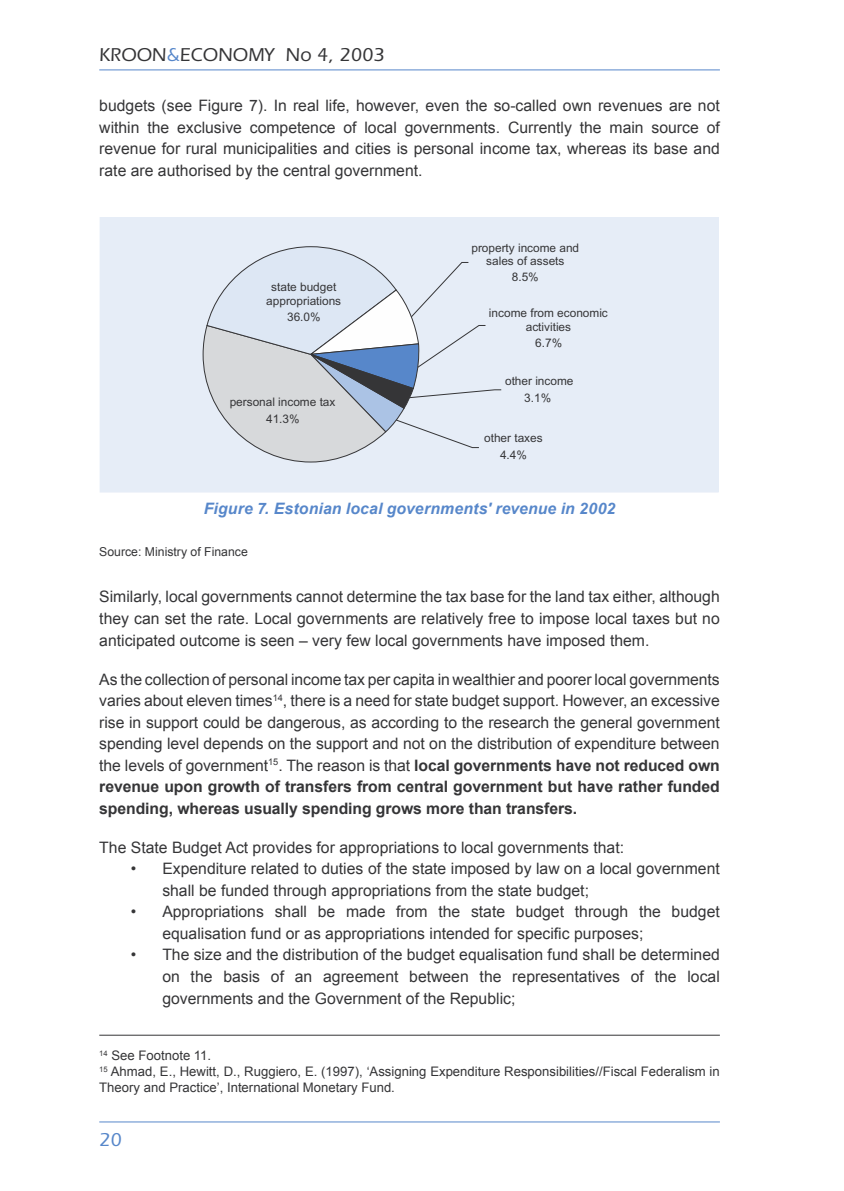
<style>
.page{position:relative;width:844px;height:1191px;background:#fff}
.page>*{position:absolute;margin:0;border:0;box-sizing:border-box;transform-origin:0 0}
.t1{font:500 19.25px "Itc Eras";color:#353537}
.t2{font:500 19.25px "Itc Eras";color:#5787ca}
.t3{font:15.75px/21.5px "Arial";color:#353537;text-align:justify}
.Ajakiri_jt{font:italic 700 15.75px "Arial";letter-spacing:.01em;color:#5787ca}
.Footnote_Text{font:13.12px/15.8px "Arial";color:#353537}
.allikas{font:12.25px "Arial";color:#353537}
.t4{font:11.72px/17px "Arial";color:#353537;text-align:center}
.s1{color:#5787ca}
.s2{font-weight:700}
</style>
<div class="page">
<hr style="left:99px;top:69px;width:620px;height:1px;background:#5787ca">
<hr style="left:99px;top:1121px;width:620px;height:1px;background:#5787ca">
<hr style="left:99px;top:1035px;width:620px;height:1px;background:#353537">
<div style="left:100px;top:217px;width:618px;height:275px;background:#e6edf7"></div>
<svg style="left:203px;top:246px;width:298px;height:216px"></svg>
<p class="t1" style="left:99px;top:44px;width:287px">KROON<span class="s1">&amp;</span>ECONOMY No 4, 2003</p>
<p class="t3" style="left:99px;top:94px;width:622px">budgets (see Figure 7). In real life, however, even the so-called own revenues are not within the exclusive competence of local governments. Currently the main source of revenue for rural municipalities and cities is personal income tax, whereas its base and rate are authorised by the central government.</p>
<p class="t4" style="left:266px;top:281px;width:76px;line-height:13.1px">state budget appropriations</p>
<p class="t4" style="left:287px;top:309px;width:35px">36.0%</p>
<p class="t4" style="left:230px;top:393px;width:107px">personal income tax<br>41.3%</p>
<p class="t4" style="left:471px;top:241px;width:109px;line-height:13.1px">property income and sales of assets</p>
<p class="t4" style="left:511px;top:269px;width:28px">8.5%</p>
<p class="t4" style="left:489px;top:307px;width:120px;line-height:13.1px">income from economic activities</p>
<p class="t4" style="left:535px;top:334px;width:28px">6.7%</p>
<p class="t4" style="left:505px;top:372px;width:70px">other income<br>3.1%</p>
<p class="t4" style="left:484px;top:430px;width:60px">other taxes<br>4.4%</p>
<p class="Ajakiri_jt" style="left:204px;top:498px;width:413px">Figure 7. Estonian local governments' revenue in 2002</p>
<p class="allikas" style="left:99px;top:543px;width:150px">Source: Ministry of Finance</p>
<p class="t3" style="left:99px;top:586px;width:622px">Similarly, local governments cannot determine the tax base for the land tax either, although they can set the rate. Local governments are relatively free to impose local taxes but no anticipated outcome is seen – very few local governments have imposed them.</p>
<p class="t3" style="left:99px;top:668px;width:622px">As the collection of personal income tax per capita in wealthier and poorer local governments varies about eleven times<sup>14</sup>, there is a need for state budget support. However, an excessive rise in support could be dangerous, as according to the research the general government spending level depends on the support and not on the distribution of expenditure between the levels of government<sup>15</sup>. The reason is that <span class="s2">local governments have not reduced own revenue upon growth of transfers from central government but have rather funded spending, whereas usually spending grows more than transfers.</span></p>
<p class="t3" style="left:99px;top:836px;width:526px">The State Budget Act provides for appropriations to local governments that:</p>
<p class="t3" style="left:162px;top:858px;width:559px;text-indent:-32px">• Expenditure related to duties of the state imposed by law on a local government shall be funded through appropriations from the state budget;</p>
<p class="t3" style="left:162px;top:901px;width:559px;text-indent:-32px">• Appropriations shall be made from the state budget through the budget equalisation fund or as appropriations intended for specific purposes;</p>
<p class="t3" style="left:162px;top:944px;width:559px;text-indent:-32px">• The size and the distribution of the budget equalisation fund shall be determined on the basis of an agreement between the representatives of the local governments and the Government of the Republic;</p>
<p class="Footnote_Text" style="left:99px;top:1047px;width:113px"><sup>14</sup> See Footnote 11.</p>
<p class="Footnote_Text" style="left:99px;top:1063px;width:622px"><sup>15</sup> Ahmad, E., Hewitt, D., Ruggiero, E. (1997), ‘Assigning Expenditure Responsibilities//Fiscal Federalism in<br>Theory and Practice’, International Monetary Fund.</p>
<p class="t2" style="left:99px;top:1128px;width:24px">20</p>
</div>
